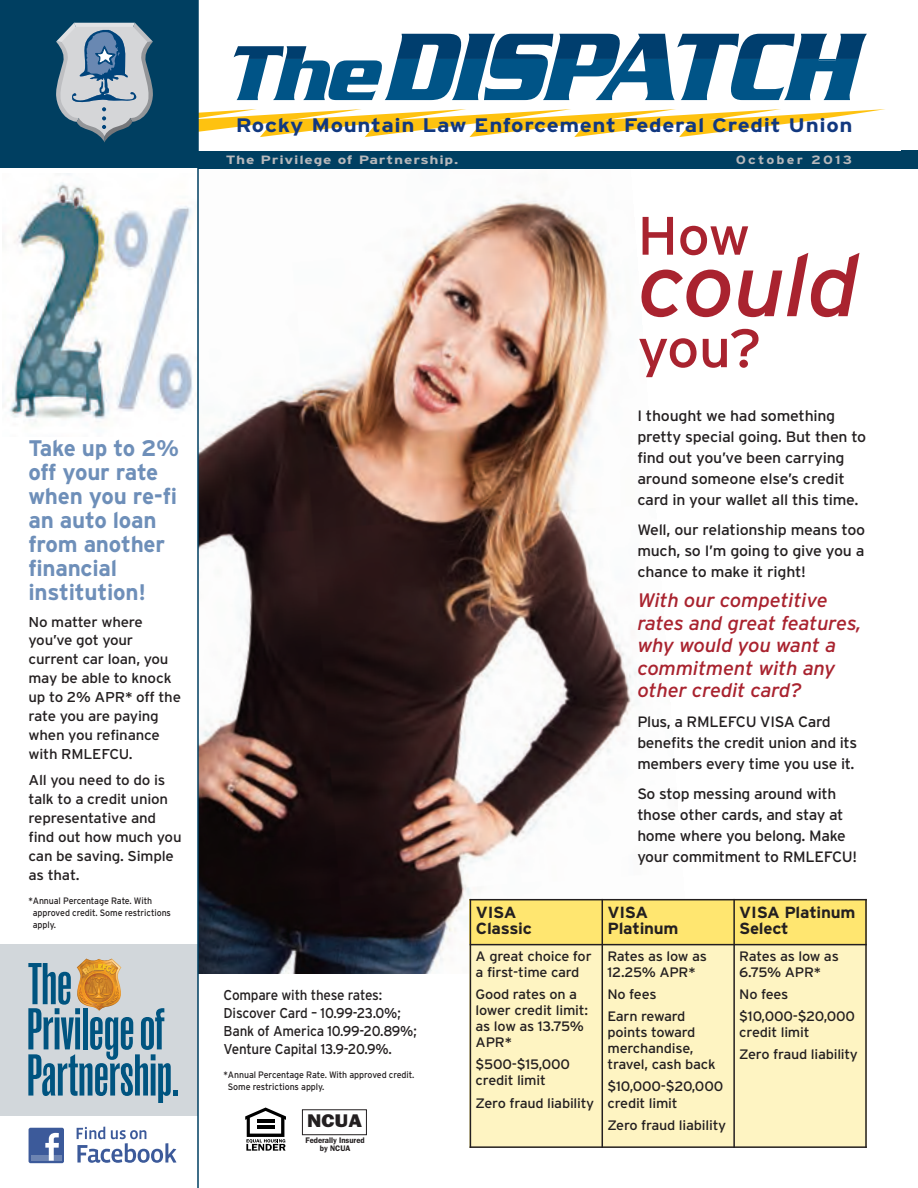
<style>
.page{position:relative;width:918px;height:1188px;background:#fff}
.page>*{position:absolute;margin:0;border:0;box-sizing:border-box;transform-origin:0 0}
.t1{font:italic 87px "Interstate";letter-spacing:-.015em;color:#a9232f;scale:1.06 1}
.t2{font:54px "Interstate";letter-spacing:-.025em;color:#a9232f;scale:1.06 1}
.t3{font:700 22.5px/24px "Interstate";letter-spacing:-.01em;color:#6e8fb9}
.t4{font:italic 19.5px/22.5px "Interstate";letter-spacing:-.01em;color:#a9232f;scale:1.04 1}
.t5{font:700 19.5px "Interstate";letter-spacing:.03em;color:#113880;scale:1.15 1}
.t6{font:800 18.45px "Franklin Gothic";color:#231f20;scale:1.11 1}
.t7{font:700 16.05px/16px "Interstate";letter-spacing:-.015em;color:#231f20;scale:1.06 1}
.t8{font:15px/21px "Interstate";letter-spacing:-.02em;color:#231f20;scale:1.06 1}
.t9{font:15px/21px "Interstate";letter-spacing:-.02em;color:#231f20;scale:1.04 1}
.t10{font:14.25px/18.9px "Interstate";letter-spacing:-.015em;color:#231f20;scale:1.06 1}
.t11{font:14.25px/18px "Interstate";letter-spacing:-.015em;color:#231f20;scale:.95 1}
.t12{font:13.65px/16px "Interstate";letter-spacing:-.015em;color:#231f20;scale:1.06 1}
.t13{font:700 12px "Interstate";letter-spacing:.05em;color:#b8b9bc;scale:1.3 1}
.t14{font:700 12px "Interstate";letter-spacing:.15em;color:#b8b9bc;scale:1.2 1}
.t15{font:9.3px/12px "Interstate";letter-spacing:-.01em;color:#231f20;scale:.95 1}
.t16{font:600 8.1px/8.1px "Franklin Gothic";color:#231f20;text-align:center;scale:.95 1}
</style>
<div class="page">
<img style="left:199px;top:195px;width:491px;height:778px">
<div style="left:169px;top:150px;width:749px;height:19px;background:#003f61"></div>
<div style="left:0;top:0;width:198px;height:1068px;background:#003f61"></div>
<svg style="left:56px;top:23px;width:829px;height:119px"></svg>
<div style="left:0;top:169px;width:198px;height:850px;background:#fff"></div>
<div style="left:0;top:168px;width:198px;height:736px;background:#fff"></div>
<img style="left:2px;top:173px;width:191px;height:252px">
<div style="left:0;top:944px;width:198px;height:172px;background:#d2d7db"></div>
<svg style="left:245px;top:1108px;width:41px;height:43px"></svg>
<div style="left:302px;top:1109px;width:65px;height:26px;border:1px solid #231f20"></div>
<svg style="left:77px;top:1127px;width:99px;height:36px"></svg>
<div style="left:29px;top:1128px;width:35px;height:35px;background:#3c5a9a;border-radius:2px"></div>
<div style="left:31px;top:1156px;width:30px;height:5px;background:#6d84b2"></div>
<svg style="left:45px;top:1133px;width:14px;height:28px"></svg>
<hr style="left:197px;top:0;width:2px;height:1188px;background:#003f61">
<svg style="left:28px;top:959px;width:150px;height:143px"></svg>
<div style="left:470px;top:899px;width:132px;height:46px;background:#ffe670"></div>
<div style="left:602px;top:899px;width:132px;height:46px;background:#ffe670"></div>
<div style="left:734px;top:899px;width:133px;height:46px;background:#ffe670"></div>
<div style="left:470px;top:945px;width:132px;height:203px;background:#fef4c2"></div>
<div style="left:602px;top:945px;width:132px;height:203px;background:#fef4c2"></div>
<div style="left:734px;top:945px;width:133px;height:203px;background:#fef4c2"></div>
<hr style="left:470px;top:899px;width:1px;height:249px;background:#231f20">
<hr style="left:602px;top:899px;width:1px;height:249px;background:#231f20">
<hr style="left:733px;top:899px;width:2px;height:249px;background:#231f20">
<hr style="left:865px;top:899px;width:2px;height:249px;background:#231f20">
<hr style="left:470px;top:899px;width:397px;height:1px;background:#231f20">
<hr style="left:470px;top:944px;width:397px;height:1px;background:#231f20">
<hr style="left:470px;top:1146px;width:397px;height:2px;background:#231f20">
<h3 class="t3" style="left:29px;top:436px;width:152px">Take up to 2% off your rate when you re-fi an auto loan from another financial institution!</h3>
<p class="t10" style="left:29px;top:612px;width:145px">No matter where you’ve got your current car loan, you may be able to knock up to 2% APR* off the rate you are paying when you refinance with RMLEFCU.</p>
<p class="t10" style="left:29px;top:771px;width:146px">All you need to do is talk to a credit union representative and find out how much you can be saving. Simple as that.</p>
<p class="t15" style="left:33px;top:895px;width:147px;text-indent:-4px">*Annual Percentage Rate. With approved credit. Some restrictions apply.</p>
<h3 class="t5" style="left:236px;top:114px;width:538px">Rocky Mountain Law Enforcement Federal Credit Union</h3>
<p class="t13" style="left:226px;top:153px;width:180px">The Privilege of Partnership.</p>
<p class="t14" style="left:736px;top:153px;width:98px">October 2013</p>
<p class="t11" style="left:224px;top:986px;width:205px">Compare with these rates:<br>Discover Card – 10.99-23.0%;<br>Bank of America 10.99-20.89%;<br>Venture Capital 13.9-20.9%.</p>
<p class="t15" style="left:228px;top:1069px;width:198px;text-indent:-4px">*Annual Percentage Rate. With approved credit.<br>Some restrictions apply.</p>
<h3 class="t6" style="left:307px;top:1110px;width:51px">NCUA</h3>
<p class="t16" style="left:306px;top:1136px;width:64px">Federally Insured by NCUA</p>
<h2 class="t2" style="left:637px;top:204px;width:108px">How</h2>
<h1 class="t1" style="left:637px;top:235px;width:210px">could</h1>
<h2 class="t2" style="left:637px;top:317px;width:119px">you?</h2>
<p class="t8" style="left:637px;top:406px;width:218px">I thought we had something pretty special going. But then to find out you’ve been carrying around someone else’s credit card in your wallet all this time.</p>
<p class="t8" style="left:637px;top:520px;width:217px;text-align:justify">Well, our relationship means too much, so I’m going to give you a chance to make it right!</p>
<h3 class="t4" style="left:637px;top:589px;width:217px">With our competitive rates and great features, why would you want a commitment with any other credit card?</h3>
<p class="t9" style="left:637px;top:712px;width:213px">Plus, a RMLEFCU VISA Card benefits the credit union and its members every time you use it.</p>
<p class="t9" style="left:637px;top:784px;width:213px">So stop messing around with those other cards, and stay at home where you belong. Make your commitment to RMLEFCU!</p>
<p class="t7" style="left:476px;top:905px;width:54px">VISA<br>Classic</p>
<p class="t7" style="left:607px;top:904px;width:68px">VISA<br>Platinum</p>
<p class="t7" style="left:739px;top:904px;width:111px">VISA Platinum<br>Select</p>
<p class="t12" style="left:476px;top:948px;width:111px">A great choice for a first-time card</p>
<p class="t12" style="left:476px;top:986px;width:108px">Good rates on a lower credit limit: as low as 13.75%<br>APR*</p>
<p class="t12" style="left:476px;top:1057px;width:91px">$500-$15,000 credit limit</p>
<p class="t12" style="left:476px;top:1095px;width:113px">Zero fraud liability</p>
<p class="t12" style="left:607px;top:948px;width:95px">Rates as low as<br>12.25% APR*</p>
<p class="t12" style="left:607px;top:983px;width:75px;line-height:22px">No fees<br>Earn reward</p>
<p class="t12" style="left:607px;top:1024px;width:104px">points toward merchandise, travel, cash back</p>
<p class="t12" style="left:607px;top:1079px;width:111px">$10,000-$20,000 credit limit</p>
<p class="t12" style="left:607px;top:1117px;width:113px">Zero fraud liability</p>
<p class="t12" style="left:739px;top:948px;width:95px">Rates as low as<br>6.75% APR*</p>
<p class="t12" style="left:739px;top:983px;width:111px;line-height:22px">No fees $10,000-$20,000</p>
<p class="t12" style="left:739px;top:1021px;width:113px;line-height:22px">credit limit<br>Zero fraud liability</p>
</div>
